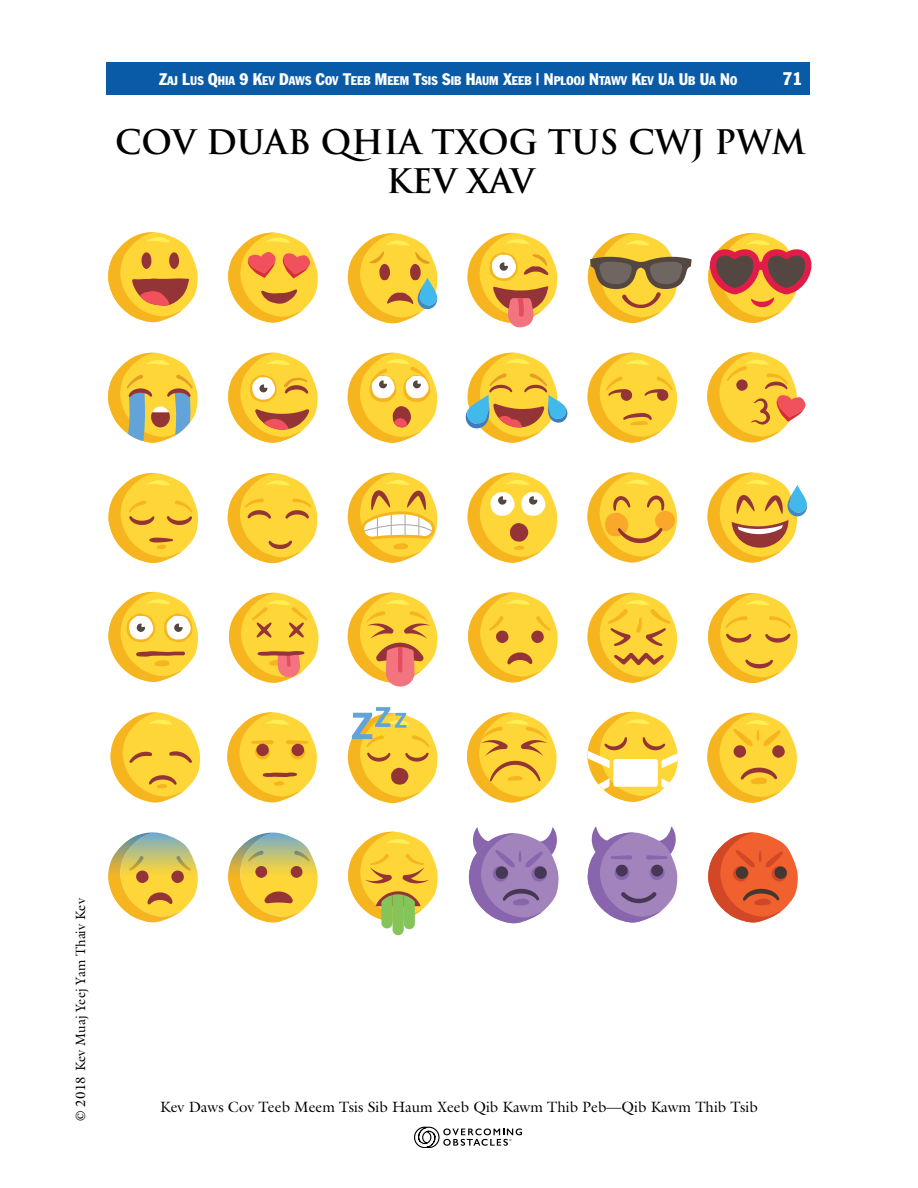
<style>
.page{position:relative;width:918px;height:1188px;background:#fff}
.page>*{position:absolute;margin:0;border:0;box-sizing:border-box;transform-origin:0 0}
.t1{font:700 33px/39px "Trajan";color:#000;text-align:center}
.t2{font:condensed 18px "Franklin Gothic";color:#fff}
.t3{font:15px "Galliard";color:#000}
.t4{font:13.5px "Galliard";color:#000}
.t5{font:condensed 12.3px "Franklin Gothic";color:#fff}
.s1{font-size:16.5px}
</style>
<div class="page">
<div style="left:106px;top:62px;width:704px;height:33px;background:#095ba8"></div>
<svg style="left:414px;top:1127px;width:108px;height:21px"></svg>
<svg style="left:108px;top:232px;width:90px;height:90px"></svg>
<svg style="left:228px;top:233px;width:90px;height:90px"></svg>
<svg style="left:348px;top:233px;width:89px;height:90px"></svg>
<svg style="left:467px;top:233px;width:90px;height:94px"></svg>
<svg style="left:588px;top:233px;width:104px;height:90px"></svg>
<svg style="left:708px;top:233px;width:104px;height:90px"></svg>
<svg style="left:108px;top:353px;width:90px;height:90px"></svg>
<svg style="left:228px;top:353px;width:90px;height:90px"></svg>
<svg style="left:348px;top:353px;width:89px;height:90px"></svg>
<svg style="left:465px;top:353px;width:103px;height:90px"></svg>
<svg style="left:588px;top:353px;width:89px;height:90px"></svg>
<svg style="left:707px;top:352px;width:99px;height:90px"></svg>
<svg style="left:108px;top:473px;width:90px;height:90px"></svg>
<svg style="left:228px;top:473px;width:89px;height:90px"></svg>
<svg style="left:348px;top:473px;width:89px;height:90px"></svg>
<svg style="left:468px;top:473px;width:89px;height:90px"></svg>
<svg style="left:587px;top:472px;width:90px;height:90px"></svg>
<svg style="left:707px;top:473px;width:100px;height:90px"></svg>
<svg style="left:108px;top:592px;width:90px;height:90px"></svg>
<svg style="left:229px;top:593px;width:89px;height:90px"></svg>
<svg style="left:348px;top:593px;width:89px;height:94px"></svg>
<svg style="left:588px;top:593px;width:89px;height:90px"></svg>
<svg style="left:468px;top:592px;width:90px;height:90px"></svg>
<svg style="left:227px;top:712px;width:90px;height:90px"></svg>
<svg style="left:707px;top:713px;width:90px;height:90px"></svg>
<svg style="left:111px;top:712px;width:89px;height:90px"></svg>
<svg style="left:348px;top:707px;width:89px;height:96px"></svg>
<svg style="left:467px;top:712px;width:90px;height:90px"></svg>
<svg style="left:588px;top:712px;width:90px;height:90px"></svg>
<svg style="left:708px;top:593px;width:90px;height:90px"></svg>
<svg style="left:108px;top:832px;width:90px;height:90px"></svg>
<svg style="left:228px;top:833px;width:90px;height:90px"></svg>
<svg style="left:348px;top:832px;width:90px;height:90px"></svg>
<svg style="left:469px;top:827px;width:90px;height:96px"></svg>
<svg style="left:493px;top:866px;width:15px;height:16px"></svg>
<div style="left:496px;top:867px;width:12px;height:12px;background:#463854;border-radius:50%"></div>
<svg style="left:531px;top:866px;width:16px;height:16px"></svg>
<div style="left:534px;top:867px;width:13px;height:12px;background:#463854;border-radius:50%"></div>
<svg style="left:588px;top:827px;width:89px;height:95px"></svg>
<svg style="left:708px;top:832px;width:90px;height:90px"></svg>
<svg style="left:733px;top:866px;width:16px;height:16px"></svg>
<div style="left:736px;top:867px;width:12px;height:12px;background:#443731;border-radius:50%"></div>
<svg style="left:772px;top:866px;width:15px;height:16px"></svg>
<div style="left:775px;top:867px;width:12px;height:12px;background:#443731;border-radius:50%"></div>
<p class="t5" style="left:159px;top:73px;width:579px"><span class="s1">Z</span>AJ <span class="s1">L</span>US <span class="s1">Q</span>HIA <span class="s1">9 K</span>EV <span class="s1">D</span>AWS <span class="s1">C</span>OV <span class="s1">T</span>EEB <span class="s1">M</span>EEM <span class="s1">T</span>SIS <span class="s1">S</span>IB <span class="s1">H</span>AUM <span class="s1">X</span>EEB <span class="s1">| N</span>PLOOJ <span class="s1">N</span>TAWV <span class="s1">K</span>EV <span class="s1">U</span>A <span class="s1">U</span>B <span class="s1">U</span>A <span class="s1">N</span>O</p>
<h2 class="t2" style="left:783px;top:68px;width:21px">71</h2>
<h1 class="t1" style="left:115px;top:122px;width:692px">COV DUAB QHIA TXOG TUS CWJ PWM<br>KEV XAV</h1>
<p class="t4" style="left:72px;top:1121px;width:224px;rotate:-90deg">© 2018 Kev Muaj Yeej Yam Thaiv Kev</p>
<p class="t3" style="left:160px;top:1098px;width:599px">Kev Daws Cov Teeb Meem Tsis Sib Haum Xeeb Qib Kawm Thib Peb—Qib Kawm Thib Tsib</p>
</div>
